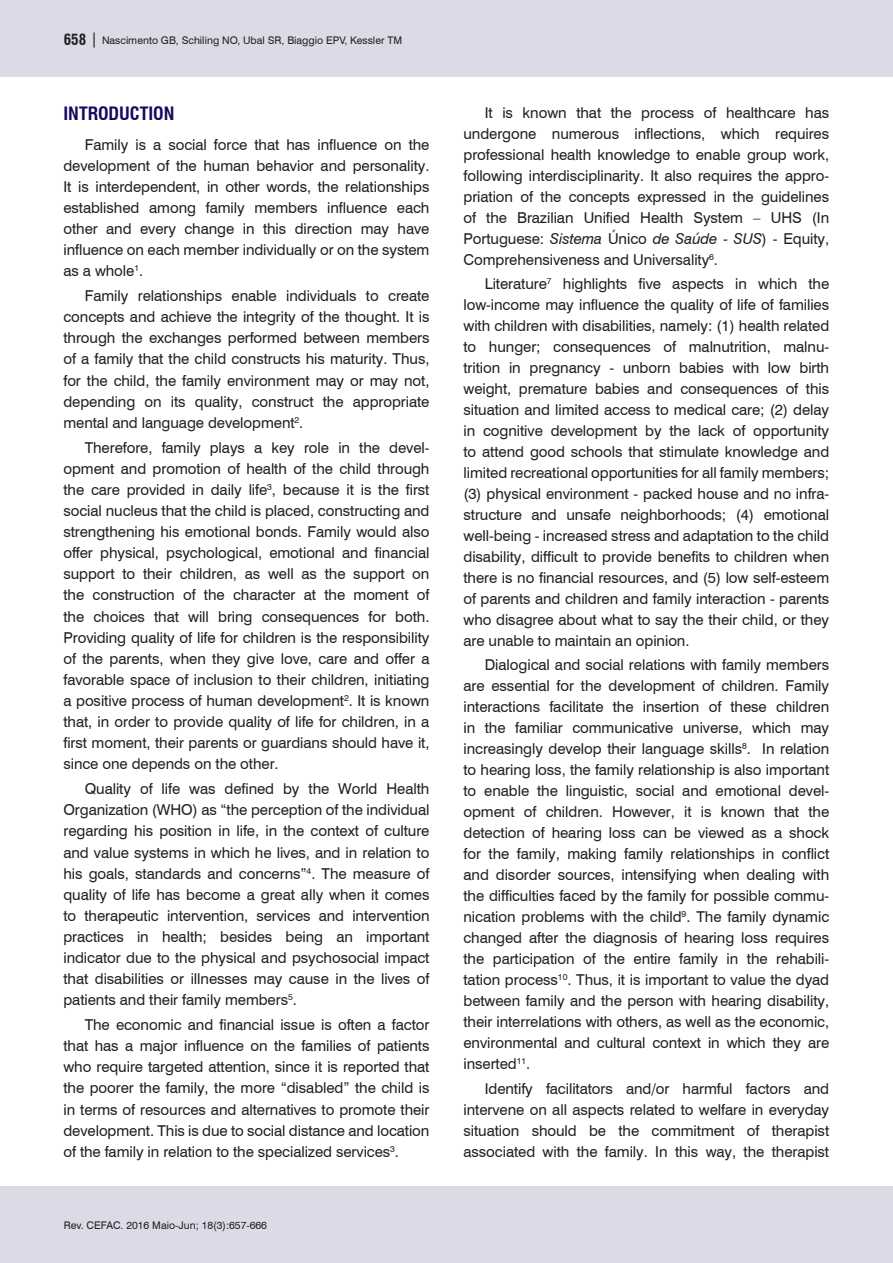
<style>
.page{position:relative;width:893px;height:1263px;background:#fff}
.page>*{position:absolute;margin:0;border:0;box-sizing:border-box;transform-origin:0 0}
.Nivel_1{font:700 condensed 18px "Swiss 721 BT";color:#18085f}
.Corpo_do_texto_INGL{font:15px/21px "Swiss 721 BT";letter-spacing:-.005em;color:#231f20;text-align:justify}
.Cabeço_autor_esquer{font:10.5px "Swiss 721 BT";color:#231f20}
.Legenda_b_esquerdo{font:10.5px "Swiss 721 BT";color:#231f20}
.s1{font-weight:700;font-stretch:condensed;font-size:15px}
.s2{font-size:15px}
.s3{font-style:italic}
</style>
<div class="page">
<div style="left:0;top:1186px;width:893px;height:77px;background:#dcdae7"></div>
<div style="left:0;top:0;width:893px;height:77px;background:#dcdae7"></div>
<p class="Cabeço_autor_esquer" style="left:64px;top:33px;width:340px"><span class="s1">658</span> <span class="s2">|</span> Nascimento GB, Schiling NO, Ubal SR, Biaggio EPV, Kessler TM</p>
<p class="Nivel_1" style="left:63px;top:103px;width:113px">INTRODUCTION</p>
<p class="Corpo_do_texto_INGL" style="left:63px;top:133px;width:368px;text-indent:21px">Family is a social force that has influence on the development of the human behavior and personality.<br>It is interdependent, in other words, the relationships established among family members influence each other and every change in this direction may have influence on each member individually or on the system as a whole<sup>1</sup>.</p>
<p class="Corpo_do_texto_INGL" style="left:63px;top:285px;width:368px;text-indent:21px">Family relationships enable individuals to create concepts and achieve the integrity of the thought. It is through the exchanges performed between members of a family that the child constructs his maturity. Thus, for the child, the family environment may or may not, depending on its quality, construct the appropriate mental and language development<sup>2</sup>.</p>
<p class="Corpo_do_texto_INGL" style="left:63px;top:437px;width:368px;text-indent:21px">Therefore, family plays a key role in the devel&shy;opment and promotion of health of the child through the care provided in daily life<sup>3</sup>, because it is the first social nucleus that the child is placed, constructing and strengthening his emotional bonds. Family would also offer physical, psychological, emotional and financial support to their children, as well as the support on the construction of the character at the moment of the choices that will bring consequences for both.<br>Providing quality of life for children is the responsibility of the parents, when they give love, care and offer a favorable space of inclusion to their children, initiating a positive process of human development<sup>2</sup>. It is known that, in order to provide quality of life for children, in a first moment, their parents or guardians should have it, since one depends on the other.</p>
<p class="Corpo_do_texto_INGL" style="left:63px;top:778px;width:368px;text-indent:21px">Quality of life was defined by the World Health Organization (WHO) as “the perception of the individual regarding his position in life, in the context of culture and value systems in which he lives, and in relation to his goals, standards and concerns”<sup>4</sup>. The measure of quality of life has become a great ally when it comes to therapeutic intervention, services and intervention practices in health; besides being an important indicator due to the physical and psychosocial impact that disabilities or illnesses may cause in the lives of patients and their family members<sup>5</sup>.</p>
<p class="Corpo_do_texto_INGL" style="left:63px;top:1014px;width:368px;text-indent:21px">The economic and financial issue is often a factor that has a major influence on the families of patients who require targeted attention, since it is reported that the poorer the family, the more “disabled” the child is in terms of resources and alternatives to promote their development. This is due to social distance and location of the family in relation to the specialized services<sup>3</sup>.</p>
<p class="Legenda_b_esquerdo" style="left:64px;top:1218px;width:205px">Rev. CEFAC. 2016 Maio-Jun; 18(3):657-666</p>
<p class="Corpo_do_texto_INGL" style="left:463px;top:101px;width:367px;text-indent:21px">It is known that the process of healthcare has undergone numerous inflections, which requires professional health knowledge to enable group work, following interdisciplinarity. It also requires the appro&shy;priation of the concepts expressed in the guidelines of the Brazilian Unified Health System – UHS (In Portuguese: <span class="s3">Sistema</span> Único <span class="s3">de Saúde - SUS</span>) - Equity, Comprehensiveness and Universality<sup>6</sup>.</p>
<p class="Corpo_do_texto_INGL" style="left:463px;top:273px;width:367px;text-indent:21px">Literature<sup>7</sup> highlights five aspects in which the low-income may influence the quality of life of families with children with disabilities, namely: (1) health related to hunger; consequences of malnutrition, malnu&shy;trition in pregnancy - unborn babies with low birth weight, premature babies and consequences of this situation and limited access to medical care; (2) delay in cognitive development by the lack of opportunity to attend good schools that stimulate knowledge and limited recreational opportunities for all family members; (3) physical environment - packed house and no infra&shy;structure and unsafe neighborhoods; (4) emotional well-being - increased stress and adaptation to the child disability, difficult to provide benefits to children when there is no financial resources, and (5) low self-esteem of parents and children and family interaction - parents who disagree about what to say the their child, or they are unable to maintain an opinion.</p>
<p class="Corpo_do_texto_INGL" style="left:463px;top:654px;width:367px;text-indent:21px">Dialogical and social relations with family members are essential for the development of children. Family interactions facilitate the insertion of these children in the familiar communicative universe, which may increasingly develop their language skills<sup>8</sup>. In relation to hearing loss, the family relationship is also important to enable the linguistic, social and emotional devel&shy;opment of children. However, it is known that the detection of hearing loss can be viewed as a shock for the family, making family relationships in conflict and disorder sources, intensifying when dealing with the difficulties faced by the family for possible commu&shy;nication problems with the child<sup>9</sup>. The family dynamic changed after the diagnosis of hearing loss requires the participation of the entire family in the rehabili&shy;tation process<sup>10</sup>. Thus, it is important to value the dyad between family and the person with hearing disability, their interrelations with others, as well as the economic, environmental and cultural context in which they are inserted<sup>11</sup>.</p>
<p class="Corpo_do_texto_INGL" style="left:463px;top:1077px;width:367px;text-indent:21px">Identify facilitators and/or harmful factors and intervene on all aspects related to welfare in everyday situation should be the commitment of therapist associated with the family. In this way, the therapist</p>
</div>
